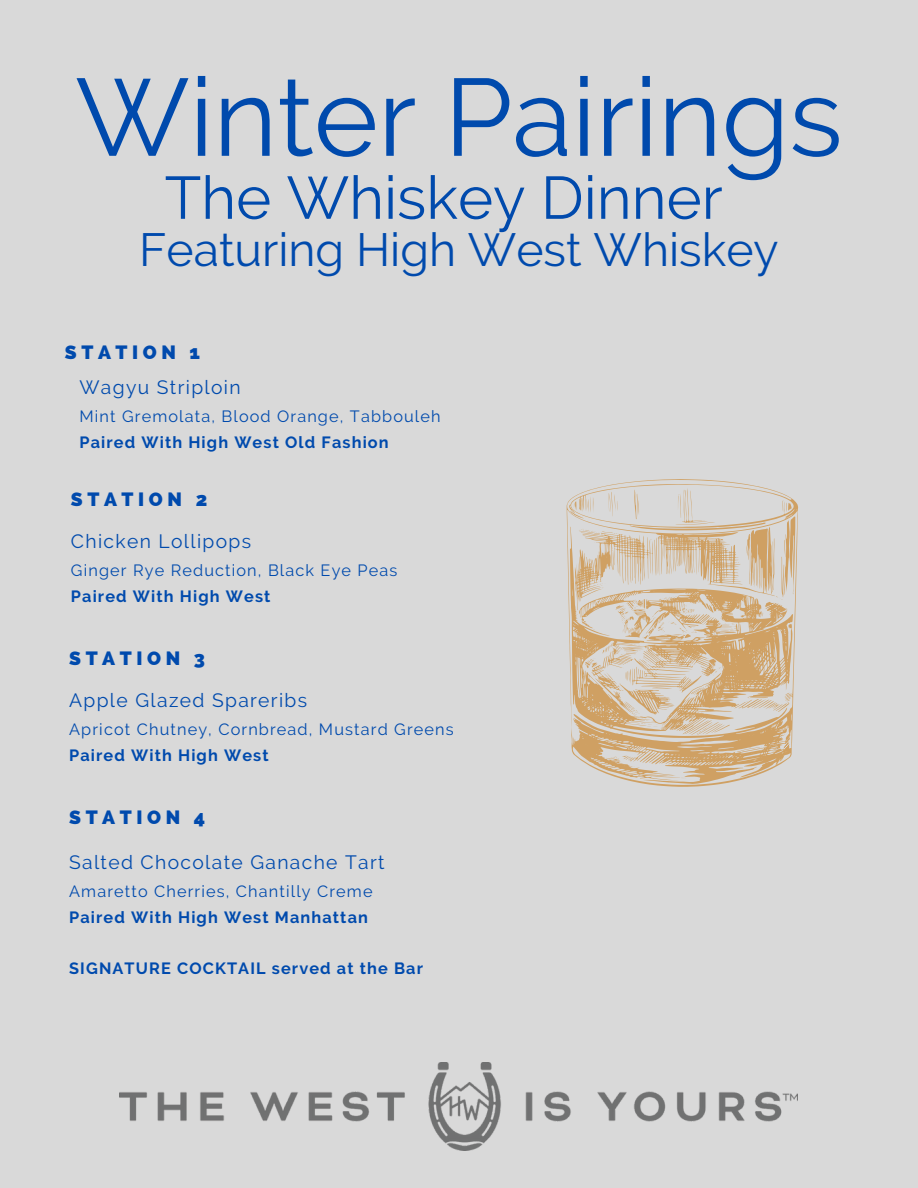
<style>
.page{position:relative;width:918px;height:1188px;background:#d9d9d9}
.page>*{position:absolute;margin:0;border:0;box-sizing:border-box;transform-origin:0 0}
.t1{font:109.35px "Raleway";color:#004aad}
.t2{font:59.85px "Raleway";color:#004aad}
.t3{font:46.35px "Raleway";color:#004aad}
.t4{font:19.2px "Raleway";letter-spacing:.07em;color:#004aad}
.t5{font:800 19.2px "Raleway";letter-spacing:.24em;color:#004aad}
.t6{font:16.2px "Raleway";letter-spacing:.07em;color:#004aad}
.t7{font:700 16.2px "Raleway";letter-spacing:.07em;color:#004aad}
</style>
<div class="page">
<img style="left:120px;top:1063px;width:678px;height:87px">
<svg style="left:567px;top:479px;width:231px;height:308px"></svg>
<p class="t1" style="left:75px;top:53px;width:769px">Winter Pairings</p>
<p class="t2" style="left:165px;top:163px;width:560px">The Whiskey Dinner</p>
<p class="t3" style="left:139px;top:222px;width:641px">Featuring High West Whiskey</p>
<p class="t5" style="left:65px;top:341px;width:137px">STATION 1</p>
<p class="t4" style="left:79px;top:376px;width:163px">Wagyu Striploin</p>
<p class="t6" style="left:79px;top:407px;width:363px">Mint Gremolata, Blood Orange, Tabbouleh</p>
<p class="t7" style="left:79px;top:432px;width:311px">Paired With High West Old Fashion</p>
<p class="t5" style="left:71px;top:488px;width:138px">STATION 2</p>
<p class="t4" style="left:71px;top:530px;width:182px">Chicken Lollipops</p>
<p class="t6" style="left:71px;top:561px;width:328px">Ginger Rye Reduction, Black Eye Peas</p>
<p class="t7" style="left:71px;top:587px;width:201px">Paired With High West</p>
<p class="t5" style="left:69px;top:647px;width:137px">STATION 3</p>
<p class="t4" style="left:69px;top:689px;width:239px">Apple Glazed Spareribs</p>
<p class="t6" style="left:69px;top:720px;width:386px">Apricot Chutney, Cornbread, Mustard Greens</p>
<p class="t7" style="left:69px;top:746px;width:201px">Paired With High West</p>
<p class="t5" style="left:69px;top:806px;width:137px">STATION 4</p>
<p class="t4" style="left:69px;top:851px;width:317px">Salted Chocolate Ganache Tart</p>
<p class="t6" style="left:69px;top:882px;width:305px">Amaretto Cherries, Chantilly Creme</p>
<p class="t7" style="left:69px;top:907px;width:300px">Paired With High West Manhattan</p>
<p class="t7" style="left:69px;top:959px;width:355px">SIGNATURE COCKTAIL served at the Bar</p>
</div>
